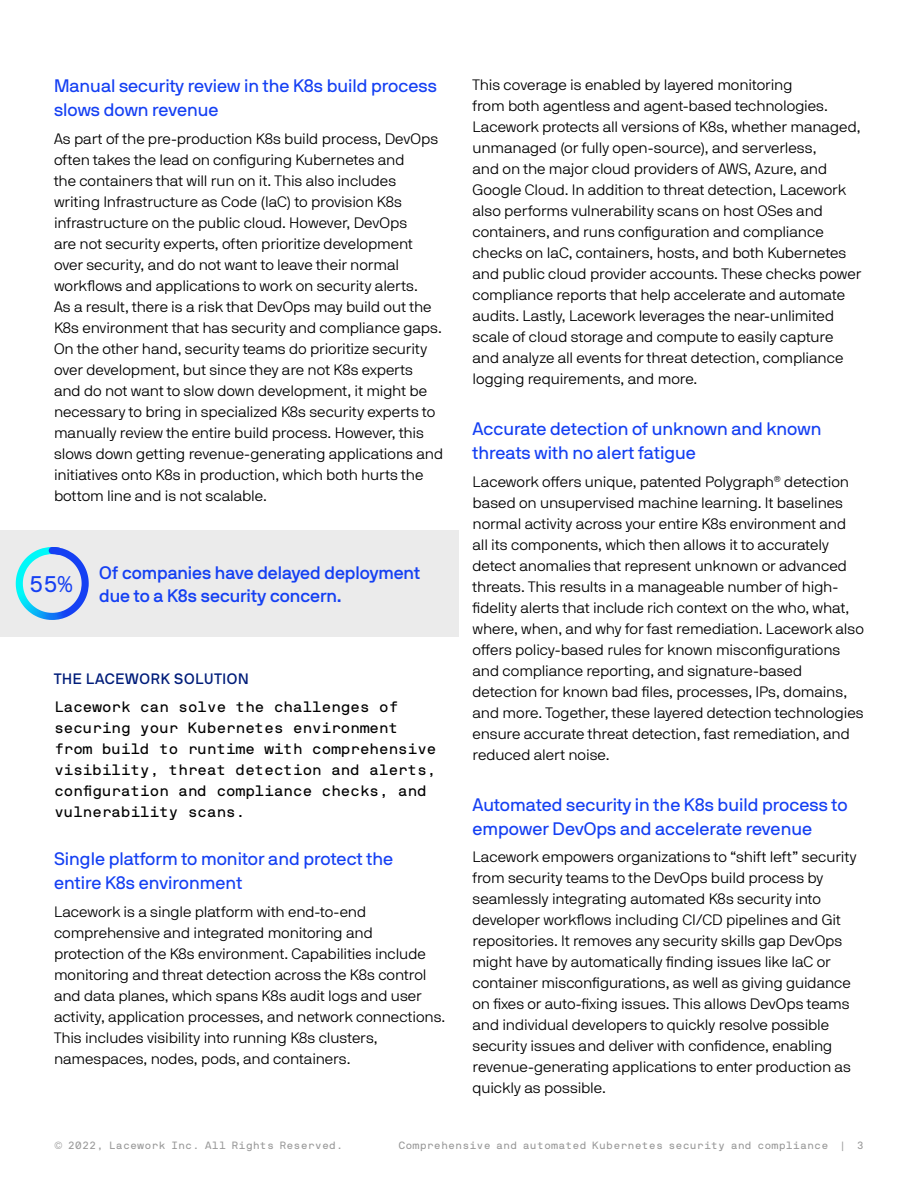
<style>
.page{position:relative;width:918px;height:1188px;background:#fff}
.page>*{position:absolute;margin:0;border:0;box-sizing:border-box;transform-origin:0 0}
.Sidebar_-_Mono_Blue{font:22.5px "NB International Pro Mono";color:#1540f3}
.t1{font:18px/24px "NB International Pro Reg";color:#1540f3}
.Quote_Block{font:18px/22.5px "NB International Pro Med";letter-spacing:-.005em;color:#1540f3}
.Body{font:15px/21px "NB International Pro Lig";letter-spacing:-.005em;color:#000}
.Sidebar_-_Mono_Navy{font:15px/21px "NB International Pro Mono";letter-spacing:-.04em;color:#000}
.t2{font:15px "NB International Pro Med";letter-spacing:.05em;color:#001d7a}
.t3{font:10.5px "NB International Pro Mono";color:#999}
.s1{font-family:"NB International Pro Reg"}
</style>
<div class="page">
<div style="left:1px;top:530px;width:458px;height:107px;background:#ebebeb"></div>
<svg style="left:16px;top:547px;width:73px;height:73px"></svg>
<h1 class="t1" style="left:54px;top:74px;width:385px">Manual security review in the K8s build process slows down revenue</h1>
<p class="Body" style="left:54px;top:128px;width:391px">As part of the pre-production K8s build process, DevOps often takes the lead on configuring Kubernetes and<br>the containers that will run on it. This also includes writing Infrastructure as Code (IaC) to provision K8s infrastructure on the public cloud. However, DevOps<br>are not security experts, often prioritize development over security, and do not want to leave their normal workflows and applications to work on security alerts.<br>As a result, there is a risk that DevOps may build out the K8s environment that has security and compliance gaps.<br>On the other hand, security teams do prioritize security over development, but since they are not K8s experts and do not want to slow down development, it might be necessary to bring in specialized K8s security experts to manually review the entire build process. However, this slows down getting revenue-generating applications and initiatives onto K8s in production, which both hurts the bottom line and is not scalable.</p>
<p class="Sidebar_-_Mono_Blue" style="left:29px;top:572px;width:45px">55%</p>
<p class="Quote_Block" style="left:99px;top:562px;width:322px">Of companies have delayed deployment due to a K8s security concern.</p>
<h1 class="t2" style="left:54px;top:670px;width:196px">THE LACEWORK SOLUTION</h1>
<p class="Sidebar_-_Mono_Navy" style="left:54px;top:696px;width:384px">Lacework can solve the challenges of securing your Kubernetes environment from build to runtime with comprehensive visibility, threat detection and alerts, configuration and compliance checks, and vulnerability scans.</p>
<h1 class="t1" style="left:54px;top:847px;width:341px">Single platform to monitor and protect the entire K8s environment</h1>
<p class="Body" style="left:54px;top:901px;width:393px">Lacework is a single platform with end-to-end comprehensive and integrated monitoring and protection of the K8s environment. Capabilities include monitoring and threat detection across the K8s control and data planes, which spans K8s audit logs and user activity, application processes, and network connections.<br>This includes visibility into running K8s clusters, namespaces, nodes, pods, and containers.</p>
<p class="Body" style="left:472px;top:74px;width:390px">This coverage is enabled by layered monitoring<br>from both agentless and agent-based technologies.<br>Lacework protects all versions of K8s, whether managed, unmanaged (or fully open-source), and serverless,<br>and on the major cloud providers of AWS, Azure, and Google Cloud. In addition to threat detection, Lacework also performs vulnerability scans on host OSes and containers, and runs configuration and compliance checks on IaC, containers, hosts, and both Kubernetes and public cloud provider accounts. These checks power compliance reports that help accelerate and automate audits. Lastly, Lacework leverages the near-unlimited scale of cloud storage and compute to easily capture and analyze all events for threat detection, compliance logging requirements, and more.</p>
<h1 class="t1" style="left:472px;top:417px;width:350px">Accurate detection of unknown and known threats with no alert fatigue</h1>
<p class="Body" style="left:472px;top:471px;width:393px">Lacework offers unique, patented Polygraph<sup>®</sup> detection based on unsupervised machine learning. It baselines normal activity across your entire K8s environment and all its components, which then allows it to accurately detect anomalies that represent unknown or advanced threats. This results in a manageable number of high&shy;fidelity alerts that include rich context on the who, what, where, when, and why for fast remediation. Lacework also offers policy-based rules for known misconfigurations and compliance reporting, and signature-based detection for known bad files, processes, IPs, domains, and more. Together, these layered detection technologies ensure accurate threat detection, fast remediation, and reduced alert noise.</p>
<h1 class="t1" style="left:472px;top:792px;width:377px">Automated security in the K8s build process to empower DevOps and accelerate revenue</h1>
<p class="Body" style="left:472px;top:847px;width:386px">Lacework empowers organizations to “shift left” security from security teams to the DevOps build process by seamlessly integrating automated K8s security into developer workflows including CI/CD pipelines and Git repositories. It removes any security skills gap DevOps might have by automatically finding issues like IaC or container misconfigurations, as well as giving guidance on fixes or auto-fixing issues. This allows DevOps teams and individual developers to quickly resolve possible security issues and deliver with confidence, enabling revenue-generating applications to enter production as quickly as possible.</p>
<p class="t3" style="left:54px;top:1139px;width:291px"><span class="s1">©</span> 2022, Lacework Inc. All Rights Reserved.</p>
<p class="t3" style="left:398px;top:1139px;width:467px">Comprehensive and automated Kubernetes security and compliance | 3</p>
</div>
